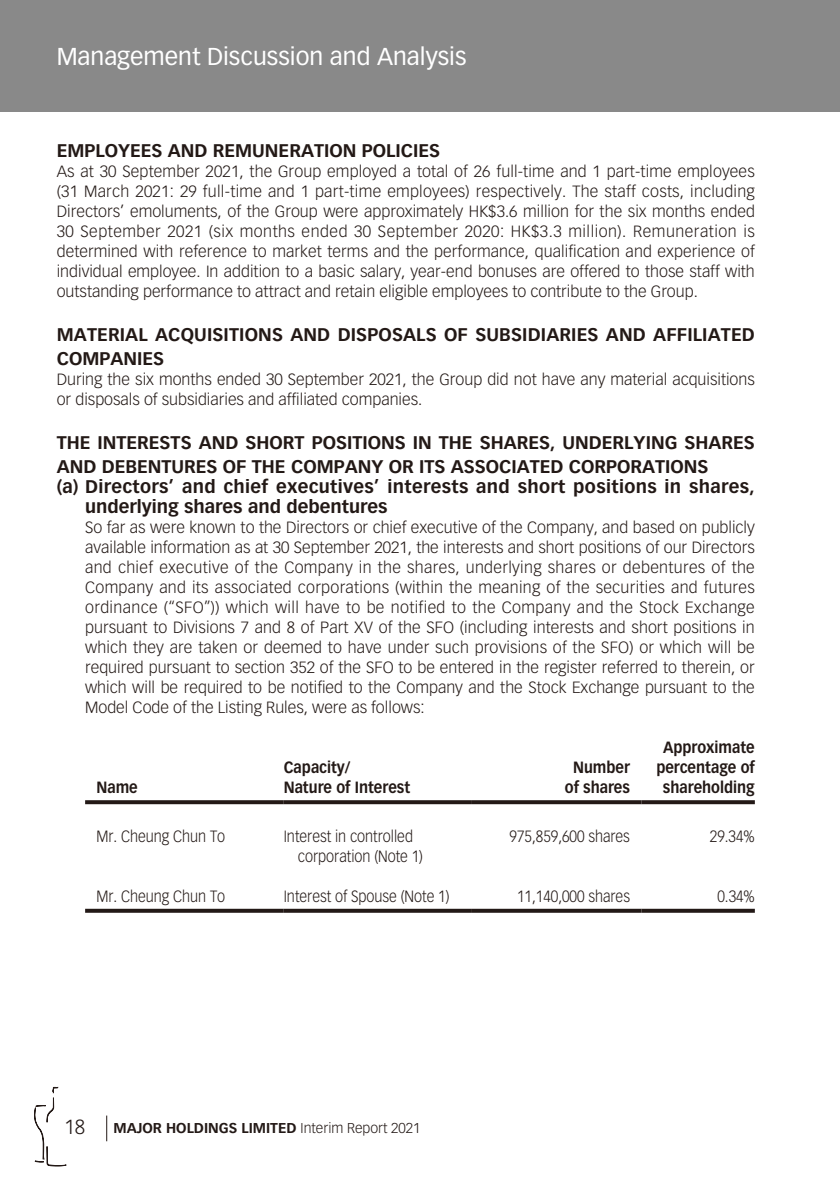
<style>
.page{position:relative;width:840px;height:1191px;background:#fff}
.page>*{position:absolute;margin:0;border:0;box-sizing:border-box;transform-origin:0 0}
.t1{font:24px "Vectora LT Std";color:#fff}
.t2{font:300 20px "Vectora LT Std";color:#231916}
.t3{font:700 18px/24px "Vectora LT Std";color:#231916}
.t4{font:700 18px/20px "Vectora LT Std";letter-spacing:.02em;color:#231916}
.t5{font:300 16px/20px "Vectora LT Std";color:#231916;text-align:justify}
.t6{font:300 16px/20px "Vectora LT Std";color:#231916;scale:.9 1}
.t7{font:700 16px/20px "Vectora LT Std";color:#231916;text-align:center;scale:.9 1}
.t8{font:700 14px "Vectora LT Std";color:#231916}
.s1{font-weight:300}
</style>
<div class="page">
<div style="left:0;top:0;width:839px;height:112px;background:#898989"></div>
<svg style="left:106px;top:1115px;width:1px;height:26px"></svg>
<svg style="left:34px;top:1086px;width:33px;height:80px"></svg>
<svg style="left:85px;top:800px;width:198px;height:4px"></svg>
<svg style="left:283px;top:800px;width:188px;height:4px"></svg>
<svg style="left:471px;top:800px;width:170px;height:4px"></svg>
<svg style="left:641px;top:800px;width:113px;height:4px"></svg>
<svg style="left:85px;top:908px;width:198px;height:4px"></svg>
<svg style="left:283px;top:908px;width:188px;height:4px"></svg>
<svg style="left:471px;top:908px;width:170px;height:4px"></svg>
<svg style="left:641px;top:908px;width:113px;height:4px"></svg>
<h1 class="t1" style="left:57px;top:45px;width:411px">Management Discussion and Analysis</h1>
<p class="t3" style="left:57px;top:139px;width:384px">EMPLOYEES AND REMUNERATION POLICIES</p>
<p class="t5" style="left:57px;top:162px;width:699px">As at 30 September 2021, the Group employed a total of 26 full-time and 1 part-time employees (31 March 2021: 29 full-time and 1 part-time employees) respectively. The staff costs, including Directors’ emoluments, of the Group were approximately HK$3.6 million for the six months ended 30 September 2021 (six months ended 30 September 2020: HK$3.3 million). Remuneration is determined with reference to market terms and the performance, qualification and experience of individual employee. In addition to a basic salary, year-end bonuses are offered to those staff with outstanding performance to attract and retain eligible employees to contribute to the Group.</p>
<p class="t3" style="left:57px;top:323px;width:699px">MATERIAL ACQUISITIONS AND DISPOSALS OF SUBSIDIARIES AND AFFILIATED<br>COMPANIES</p>
<p class="t5" style="left:57px;top:370px;width:699px">During the six months ended 30 September 2021, the Group did not have any material acquisitions or disposals of subsidiaries and affiliated companies.</p>
<p class="t3" style="left:57px;top:431px;width:699px">THE INTERESTS AND SHORT POSITIONS IN THE SHARES, UNDERLYING SHARES<br>AND DEBENTURES OF THE COMPANY OR ITS ASSOCIATED CORPORATIONS</p>
<p class="t4" style="left:85px;top:477px;width:670px;text-indent:-28px">(a) Directors’ and chief executives’ interests and short positions in shares, underlying shares and debentures</p>
<p class="t5" style="left:85px;top:518px;width:671px">So far as were known to the Directors or chief executive of the Company, and based on publicly available information as at 30 September 2021, the interests and short positions of our Directors and chief executive of the Company in the shares, underlying shares or debentures of the Company and its associated corporations (within the meaning of the securities and futures ordinance (“SFO”)) which will have to be notified to the Company and the Stock Exchange pursuant to Divisions 7 and 8 of Part XV of the SFO (including interests and short positions in which they are taken or deemed to have under such provisions of the SFO) or which will be required pursuant to section 352 of the SFO to be entered in the register referred to therein, or which will be required to be notified to the Company and the Stock Exchange pursuant to the Model Code of the Listing Rules, were as follows:</p>
<p class="t7" style="left:96px;top:778px;width:47px">Name</p>
<p class="t7" style="left:283px;top:758px;width:142px;text-align:left">Capacity/<br>Nature of Interest</p>
<p class="t7" style="left:564px;top:758px;width:74px">Number of shares</p>
<p class="t7" style="left:656px;top:738px;width:111px">Approximate percentage of shareholding</p>
<p class="t6" style="left:96px;top:827px;width:144px">Mr. Cheung Chun To</p>
<p class="t6" style="left:298px;top:827px;width:140px;text-indent:-14px">Interest in controlled corporation (Note 1)</p>
<p class="t6" style="left:509px;top:827px;width:135px">975,859,600 shares</p>
<p class="t6" style="left:709px;top:827px;width:51px">29.34%</p>
<p class="t6" style="left:96px;top:887px;width:144px">Mr. Cheung Chun To</p>
<p class="t6" style="left:283px;top:887px;width:185px">Interest of Spouse (Note 1)</p>
<p class="t6" style="left:517px;top:887px;width:127px">11,140,000 shares</p>
<p class="t6" style="left:717px;top:887px;width:43px">0.34%</p>
<p class="t2" style="left:64px;top:1117px;width:22px">18</p>
<p class="t8" style="left:113px;top:1121px;width:308px">MAJOR HOLDINGS LIMITED <span class="s1">Interim Report 2021</span></p>
</div>
